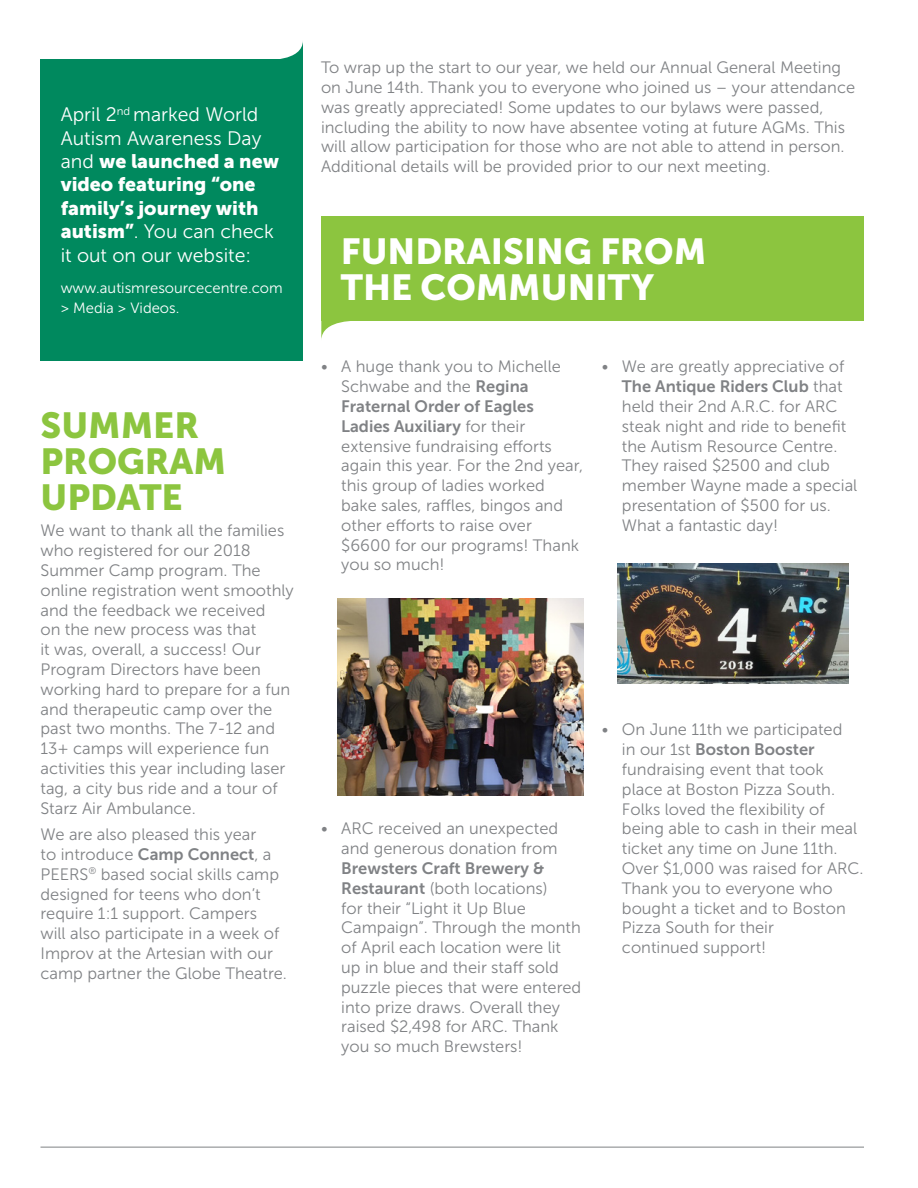
<style>
.page{position:relative;width:918px;height:1188px;background:#fff}
.page>*{position:absolute;margin:0;border:0;box-sizing:border-box;transform-origin:0 0}
.t1{font:36px/36px "Museo Sans 900";color:#fff}
.t2{font:36px/36px "Museo Sans 900";color:#8cc53f}
.t3{font:19.5px/23.4px "Museo Sans 300";color:#fff}
.t4{font:19.5px/23.4px "Museo Sans 900";color:#fff}
.t5{font:16.5px/19.8px "Museo Sans 300";color:#808285}
.t6{font:16.5px/19.8px "Museo Sans 700";color:#808285}
.t7{font:14.85px/19.6px "Museo Sans 300";color:#fff}
.s1{font-family:"Museo Sans 300"}
.s2{font-family:"Museo Sans 900"}
.s3{font-family:"Museo Sans 700"}
</style>
<div class="page">
<svg style="left:321px;top:321px;width:29px;height:18px"></svg>
<div style="left:321px;top:216px;width:543px;height:105px;background:#8cc53f"></div>
<hr style="left:40px;top:1147px;width:824px;height:1px;background:#808285">
<div style="left:40px;top:59px;width:263px;height:301px;background:#00895e"></div>
<svg style="left:280px;top:41px;width:23px;height:18px"></svg>
<img style="left:338px;top:599px;width:246px;height:197px">
<img style="left:618px;top:563px;width:230px;height:121px">
<p class="t3" style="left:61px;top:103px;width:202px">April 2<sup>nd</sup> marked World<br>Autism Awareness Day</p>
<p class="t4" style="left:61px;top:149px;width:220px"><span class="s1">and</span> we launched a new video featuring “one family’s journey with</p>
<p class="t3" style="left:61px;top:220px;width:215px"><span class="s2">autism”</span>. You can check it out on our website:</p>
<p class="t7" style="left:61px;top:278px;width:223px">www.autismresourcecentre.com &gt; Media &gt; Videos.</p>
<h1 class="t2" style="left:40px;top:407px;width:187px">SUMMER<br>PROGRAM<br>UPDATE</h1>
<p class="t5" style="left:40px;top:521px;width:255px">We want to thank all the families who registered for our 2018<br>Summer Camp program. The online registration went smoothly and the feedback we received<br>on the new process was that<br>it was, overall, a success! Our<br>Program Directors have been working hard to prepare for a fun and therapeutic camp over the past two months. The 7-12 and<br>13+ camps will experience fun activities this year including laser tag, a city bus ride and a tour of<br>Starz Air Ambulance.</p>
<p class="t5" style="left:40px;top:825px;width:248px">We are also pleased this year<br>to introduce <span class="s3">Camp Connect</span>, a<br>PEERS<sup>®</sup> based social skills camp designed for teens who don’t require 1:1 support. Campers<br>will also participate in a week of<br>Improv at the Artesian with our camp partner the Globe Theatre.</p>
<p class="t5" style="left:321px;top:58px;width:536px">To wrap up the start to our year, we held our Annual General Meeting on June 14th. Thank you to everyone who joined us – your attendance was greatly appreciated! Some updates to our bylaws were passed, including the ability to now have absentee voting at future AGMs. This will allow participation for those who are not able to attend in person.<br>Additional details will be provided prior to our next meeting.</p>
<h1 class="t1" style="left:341px;top:233px;width:367px">FUNDRAISING FROM<br>THE COMMUNITY</h1>
<p class="t5" style="left:341px;top:357px;width:221px;text-indent:-20px">• A huge thank you to Michelle<br>Schwabe and the <span class="s3">Regina</span></p>
<p class="t6" style="left:341px;top:396px;width:194px">Fraternal Order of Eagles<br>Ladies Auxiliary <span class="s1">for their</span></p>
<p class="t5" style="left:341px;top:436px;width:243px">extensive fundraising efforts again this year. For the 2nd year, this group of ladies worked bake sales, raffles, bingos and other efforts to raise over $6600 for our programs! Thank you so much!</p>
<p class="t5" style="left:602px;top:357px;width:244px">• We are greatly appreciative of</p>
<p class="t6" style="left:622px;top:377px;width:222px">The Antique Riders Club <span class="s1">that</span></p>
<p class="t5" style="left:622px;top:396px;width:237px">held their 2nd A.R.C. for ARC steak night and ride to benefit the Autism Resource Centre.<br>They raised $2500 and club member Wayne made a special presentation of $500 for us.<br>What a fantastic day!</p>
<p class="t5" style="left:321px;top:819px;width:239px;text-align:right">• ARC received an unexpected and generous donation from</p>
<p class="t6" style="left:341px;top:858px;width:205px">Brewsters Craft Brewery &amp;</p>
<p class="t5" style="left:341px;top:878px;width:242px"><span class="s3">Restaurant</span> (both locations)<br>for their “Light it Up Blue<br>Campaign”. Through the month of April each location were lit up in blue and their staff sold puzzle pieces that were entered into prize draws. Overall they raised $2,498 for ARC. Thank you so much Brewsters!</p>
<p class="t5" style="left:602px;top:720px;width:242px">• On June 11th we participated</p>
<p class="t6" style="left:622px;top:740px;width:194px"><span class="s1">in our 1st</span> Boston Booster</p>
<p class="t5" style="left:622px;top:760px;width:243px">fundraising event that took place at Boston Pizza South.<br>Folks loved the flexibility of being able to cash in their meal ticket any time on June 11th.<br>Over $1,000 was raised for ARC.<br>Thank you to everyone who bought a ticket and to Boston<br>Pizza South for their<br>continued support!</p>
</div>
